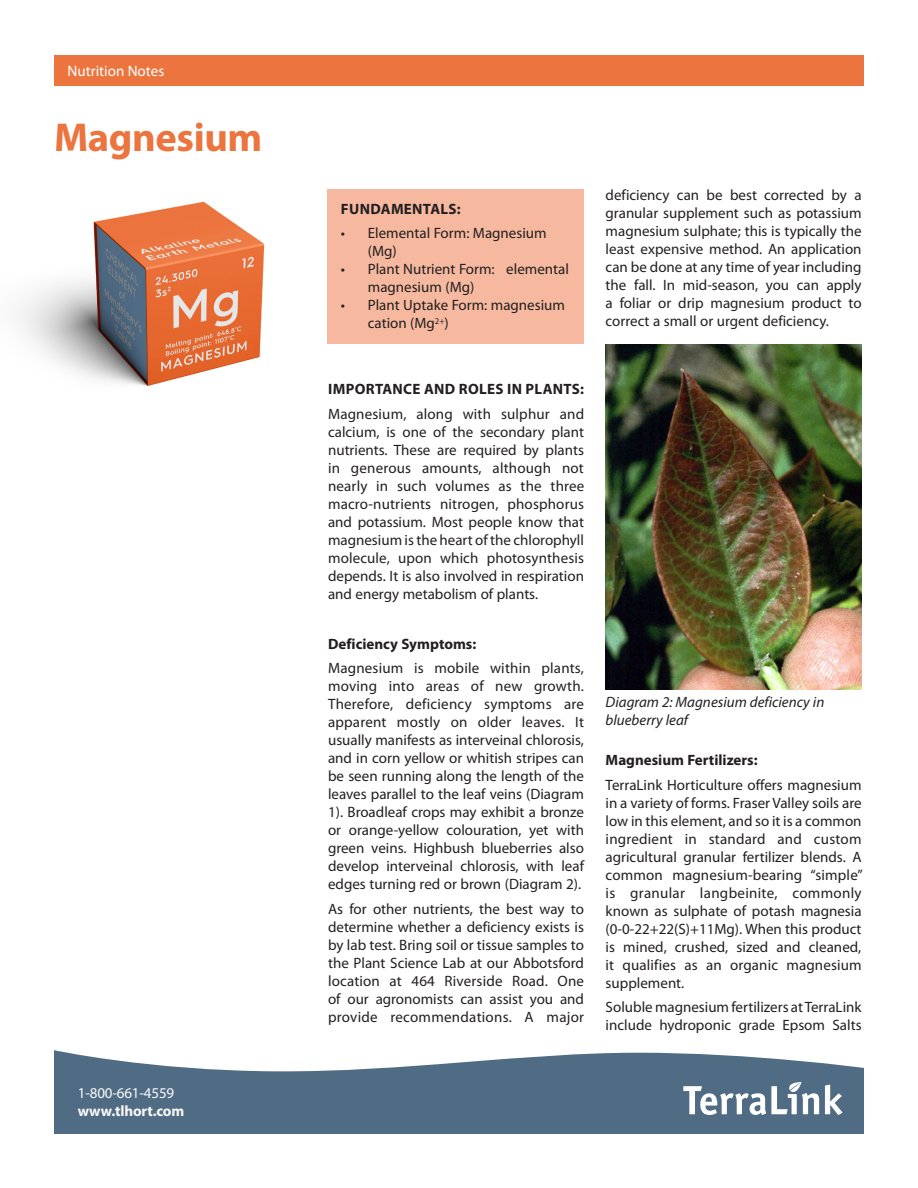
<style>
.page{position:relative;width:918px;height:1188px;background:#fff}
.page>*{position:absolute;margin:0;border:0;box-sizing:border-box;transform-origin:0 0}
.Headline_level_2{font:700 40.5px "Myriad Pro";letter-spacing:-.01em;color:#ec743f}
.t1{font:15.15px "Myriad Pro";color:#fff}
.Body{font:15px/18px "Myriad Pro";color:#231f20;text-align:justify}
.Body-2{font:italic 15px/18px "Myriad Pro";color:#231f20}
.Body-3{font:700 15px "Myriad Pro";letter-spacing:.02em;color:#231f20}
.Body-4{font:700 15px "Myriad Pro";color:#231f20}
.Headline_level_2-2{font:15px "Myriad Pro";letter-spacing:-.01em;color:#f9f9f9}
.Headline_level_2-3{font:700 15px "Myriad Pro";letter-spacing:-.01em;color:#f9f9f9}
</style>
<div class="page">
<svg style="left:54px;top:1050px;width:810px;height:84px;background:#698196"></svg>
<svg style="left:683px;top:1082px;width:136px;height:33px"></svg>
<svg style="left:825px;top:1085px;width:17px;height:30px"></svg>
<div style="left:54px;top:55px;width:810px;height:31px;background:#ec743f"></div>
<img style="left:18px;top:201px;width:247px;height:185px">
<div style="left:327px;top:189px;width:257px;height:154px;background:#f6b99f"></div>
<img style="left:606px;top:344px;width:256px;height:346px">
<p class="t1" style="left:68px;top:62px;width:98px">Nutrition Notes</p>
<p class="Headline_level_2" style="left:54px;top:111px;width:210px">Magnesium</p>
<p class="Headline_level_2-2" style="left:78px;top:1084px;width:98px">1-800-661-4559</p>
<p class="Headline_level_2-3" style="left:78px;top:1101px;width:108px">www.tlhort.com</p>
<p class="Body-3" style="left:341px;top:199px;width:121px">FUNDAMENTALS:</p>
<p class="Body" style="left:368px;top:224px;width:180px;text-indent:-27px">• Elemental Form: Magnesium (Mg)</p>
<p class="Body" style="left:368px;top:260px;width:203px;text-indent:-27px">• Plant Nutrient Form: elemental magnesium (Mg)</p>
<p class="Body" style="left:368px;top:296px;width:199px;text-indent:-27px">• Plant Uptake Form: magnesium cation (Mg<sup>2+</sup>)</p>
<p class="Body" style="left:606px;top:186px;width:257px">deficiency can be best corrected by a granular supplement such as potassium magnesium sulphate; this is typically the least expensive method. An application can be done at any time of year including the fall. In mid-season, you can apply a foliar or drip magnesium product to correct a small or urgent deficiency.</p>
<p class="Body-3" style="left:328px;top:380px;width:257px">IMPORTANCE AND ROLES IN PLANTS:</p>
<p class="Body" style="left:328px;top:405px;width:258px">Magnesium, along with sulphur and calcium, is one of the secondary plant nutrients. These are required by plants in generous amounts, although not nearly in such volumes as the three macro-nutrients nitrogen, phosphorus and potassium. Most people know that magnesium is the heart of the chlorophyll molecule, upon which photosynthesis depends. It is also involved in respiration and energy metabolism of plants.</p>
<p class="Body-4" style="left:328px;top:634px;width:150px">Deficiency Symptoms:</p>
<p class="Body" style="left:328px;top:659px;width:258px">Magnesium is mobile within plants, moving into areas of new growth.<br>Therefore, deficiency symptoms are apparent mostly on older leaves. It usually manifests as interveinal chlorosis, and in corn yellow or whitish stripes can be seen running along the length of the leaves parallel to the leaf veins (Diagram 1). Broadleaf crops may exhibit a bronze or orange-yellow colouration, yet with green veins. Highbush blueberries also develop interveinal chlorosis, with leaf edges turning red or brown (Diagram 2).</p>
<p class="Body" style="left:328px;top:900px;width:258px">As for other nutrients, the best way to determine whether a deficiency exists is by lab test. Bring soil or tissue samples to the Plant Science Lab at our Abbotsford location at 464 Riverside Road. One of our agronomists can assist you and provide recommendations. A major</p>
<p class="Body-2" style="left:606px;top:693px;width:220px">Diagram 2: Magnesium deficiency in blueberry leaf</p>
<p class="Body-4" style="left:606px;top:750px;width:153px">Magnesium Fertilizers:</p>
<p class="Body" style="left:606px;top:775px;width:259px">TerraLink Horticulture offers magnesium in a variety of forms. Fraser Valley soils are low in this element, and so it is a common ingredient in standard and custom agricultural granular fertilizer blends. A common magnesium-bearing “simple” is granular langbeinite, commonly known as sulphate of potash magnesia (0-0-22+22(S)+11Mg). When this product is mined, crushed, sized and cleaned, it qualifies as an organic magnesium supplement.</p>
<p class="Body" style="left:606px;top:998px;width:257px">Soluble magnesium fertilizers at TerraLink include hydroponic grade Epsom Salts</p>
</div>
